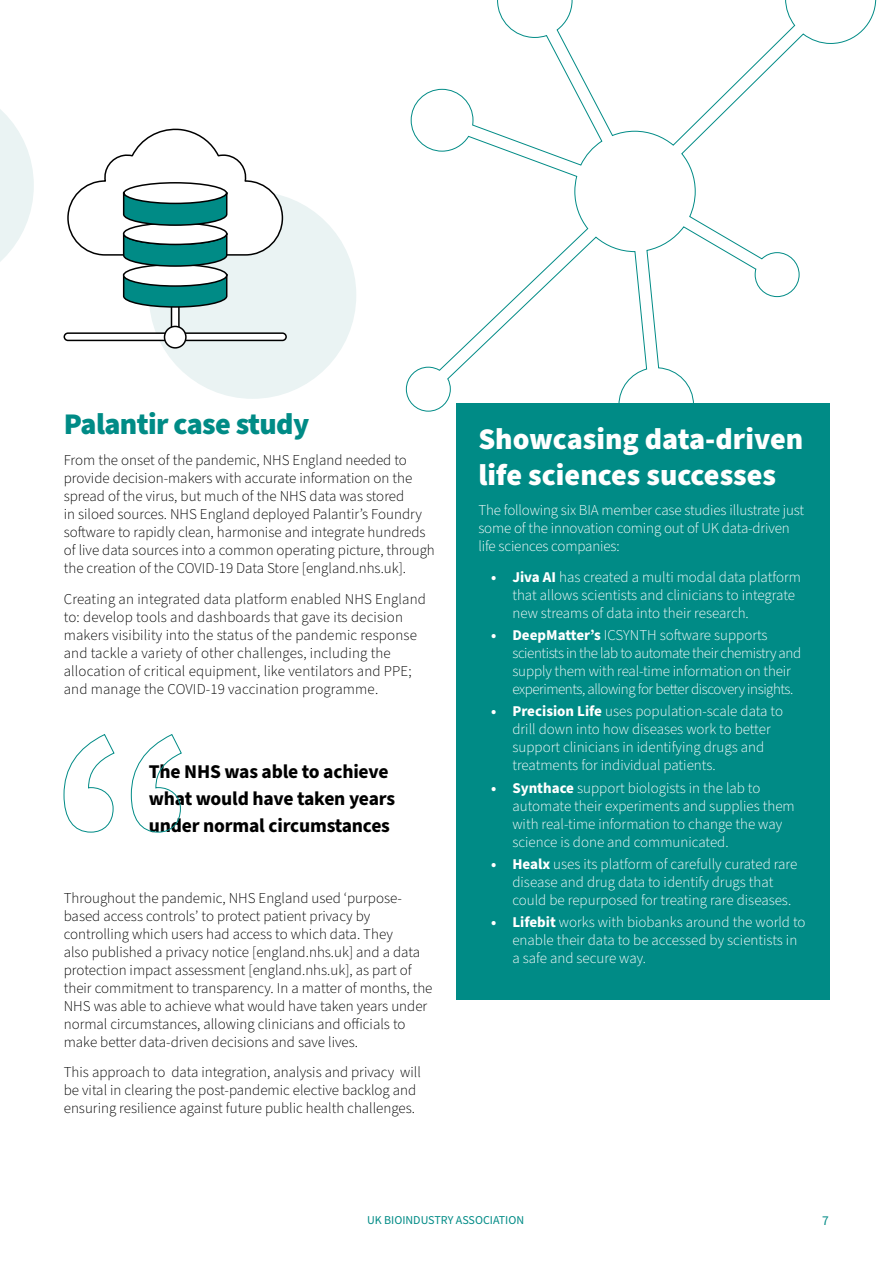
<style>
.page{position:relative;width:893px;height:1263px;background:#fff}
.page>*{position:absolute;margin:0;border:0;box-sizing:border-box;transform-origin:0 0}
.t1{font:900 30px/36px "Source Sans Pro";color:#fff}
.t2{font:900 30px "Source Sans Pro";letter-spacing:-.02em;color:#008b86}
.t3{font:700 19.5px/27px "Source Sans Pro";letter-spacing:-.01em;color:#000}
.t4{font:300 15px/18px "Source Sans Pro";color:#000}
.t5{font:300 15px/18px "Source Sans Pro";color:#fff}
.t6{font:300 15px/18px "Source Sans Pro";letter-spacing:-.03em;color:#fff}
.t7{font:13.5px "Source Sans Pro";color:#008b86}
.t8{font:12px "Source Sans Pro";color:#008b86}
.s1{font-weight:700}
</style>
<div class="page">
<svg style="left:0;top:109px;width:34px;height:153px"></svg>
<div style="left:149px;top:191px;width:207px;height:208px;background:#eaf3f3;border-radius:50%"></div>
<svg style="left:406px;top:0;width:470px;height:443px"></svg>
<div style="left:456px;top:403px;width:373px;height:597px;background:#008b86"></div>
<svg style="left:164px;top:326px;width:22px;height:22px"></svg>
<div style="left:164px;top:326px;width:23px;height:23px;border:2px solid #000;border-radius:50%"></div>
<svg style="left:63px;top:128px;width:224px;height:214px"></svg>
<svg style="left:64px;top:734px;width:118px;height:98px"></svg>
<h1 class="t2" style="left:64px;top:403px;width:247px">Palantir case study</h1>
<p class="t4" style="left:64px;top:451px;width:373px">From the onset of the pandemic, NHS England needed to provide decision-makers with accurate information on the spread of the virus, but much of the NHS data was stored<br>in siloed sources. NHS England deployed Palantir’s Foundry software to rapidly clean, harmonise and integrate hundreds of live data sources into a common operating picture, through the creation of the COVID-19 Data Store [england.nhs.uk].</p>
<p class="t4" style="left:64px;top:590px;width:364px">Creating an integrated data platform enabled NHS England to: develop tools and dashboards that gave its decision makers visibility into the status of the pandemic response and tackle a variety of other challenges, including the allocation of critical equipment, like ventilators and PPE; and manage the COVID-19 vaccination programme.</p>
<h2 class="t3" style="left:149px;top:758px;width:248px">The NHS was able to achieve what would have taken years under normal circumstances</h2>
<p class="t4" style="left:64px;top:889px;width:370px">Throughout the pandemic, NHS England used ‘purpose&shy;based access controls’ to protect patient privacy by controlling which users had access to which data. They<br>also published a privacy notice [england.nhs.uk] and a data protection impact assessment [england.nhs.uk], as part of their commitment to transparency. In a matter of months, the NHS was able to achieve what would have taken years under normal circumstances, allowing clinicians and officials to make better data-driven decisions and save lives.</p>
<p class="t4" style="left:64px;top:1064px;width:359px">This approach to data integration, analysis and privacy will be vital in clearing the post-pandemic elective backlog and ensuring resilience against future public health challenges.</p>
<h1 class="t1" style="left:478px;top:421px;width:326px">Showcasing data-driven life sciences successes</h1>
<p class="t5" style="left:478px;top:502px;width:327px">The following six BIA member case studies illustrate just some of the innovation coming out of UK data-driven life sciences companies:</p>
<p class="t5" style="left:512px;top:568px;width:290px;text-indent:-21px"><span class="s1">• Jiva AI</span> has created a multi modal data platform that allows scientists and clinicians to integrate new streams of data into their research.</p>
<p class="t6" style="left:512px;top:627px;width:290px;text-indent:-21px"><span class="s1">• DeepMatter’s</span> ICSYNTH software supports scientists in the lab to automate their chemistry and supply them with real-time information on their experiments, allowing for better discovery insights.</p>
<p class="t5" style="left:512px;top:703px;width:272px;text-indent:-21px"><span class="s1">• Precision Life</span> uses population-scale data to drill down into how diseases work to better support clinicians in identifying drugs and treatments for individual patients.</p>
<p class="t5" style="left:512px;top:779px;width:284px;text-indent:-21px"><span class="s1">• Synthace</span> support biologists in the lab to automate their experiments and supplies them with real-time information to change the way science is done and communicated.</p>
<p class="t5" style="left:512px;top:855px;width:286px;text-indent:-21px"><span class="s1">• Healx</span> uses its platform of carefully curated rare disease and drug data to identify drugs that could be repurposed for treating rare diseases.</p>
<p class="t5" style="left:512px;top:914px;width:295px;text-indent:-21px"><span class="s1">• Lifebit</span> works with biobanks around the world to enable their data to be accessed by scientists in a safe and secure way.</p>
<p class="t8" style="left:367px;top:1212px;width:159px">UK BIOINDUSTRY ASSOCIATION</p>
<p class="t7" style="left:822px;top:1212px;width:8px">7</p>
</div>
